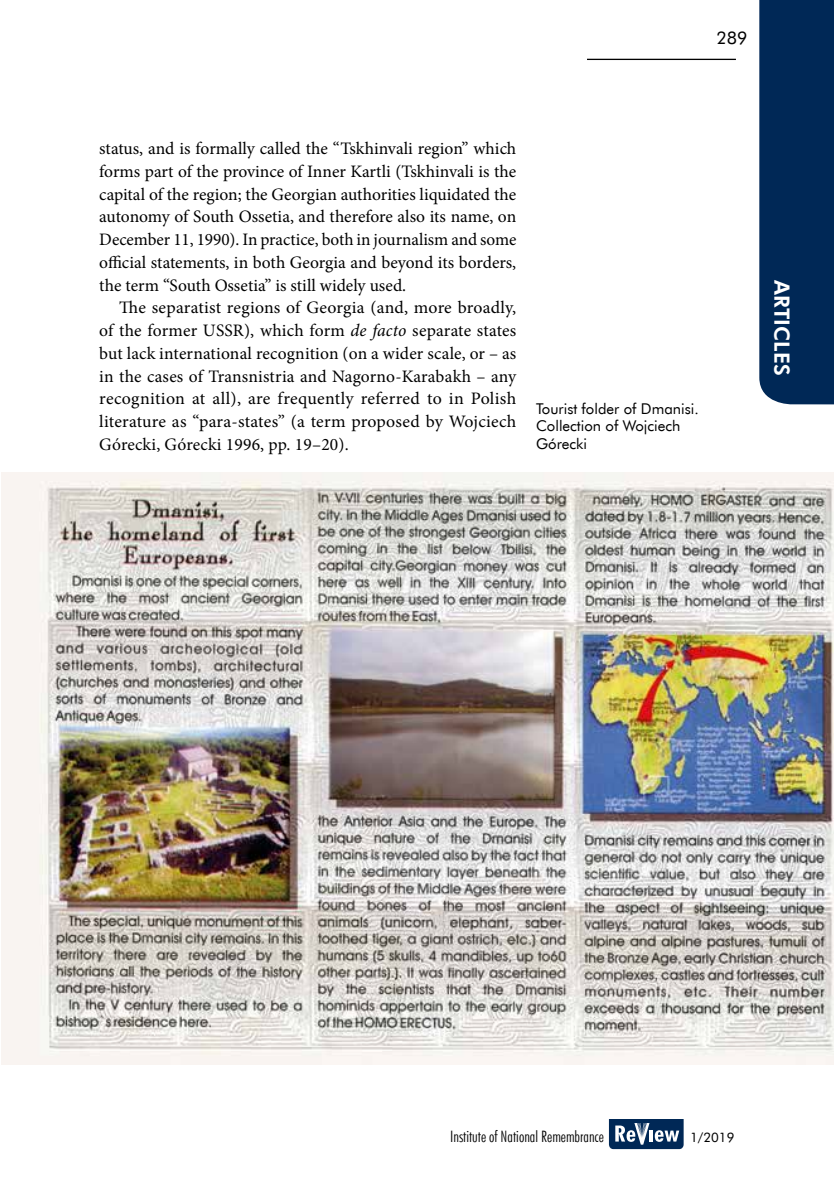
<style>
.page{position:relative;width:834px;height:1191px;background:#fff}
.page>*{position:absolute;margin:0;border:0;box-sizing:border-box;transform-origin:0 0}
.t1{font:21px "Futura Hv EU";color:#fff}
.t2{font:17.5px/22.8px "Minion Pro";letter-spacing:.005em;color:#000;text-align:justify}
.t3{font:17.5px "Futura EU";color:#000}
.t4{font:15.75px "Futura Lt Cn EU";color:#000}
.t5{font:14.88px/17.8px "Futura EU";color:#000}
.t6{font:13.12px "Futura EU";color:#000}
.s1{font-style:italic}
</style>
<div class="page">
<div style="left:759px;top:0;width:74px;height:404px;background:#002856"></div>
<hr style="left:587px;top:59px;width:148px;height:1px;background:#000">
<svg style="left:609px;top:1119px;width:74px;height:30px"></svg>
<img style="left:1px;top:472px;width:832px;height:592px">
<p class="t3" style="left:716px;top:27px;width:32px">289</p>
<p class="t2" style="left:99px;top:137px;width:418px">status, and is formally called the “Tskhinvali region” which forms part of the province of Inner Kartli (Tskhinvali is the capital of the region; the Georgian authorities liquidated the autonomy of South Ossetia, and therefore also its name, on December 11, 1990). In practice, both in journalism and some official statements, in both Georgia and beyond its borders, the term “South Ossetia” is still widely used.</p>
<p class="t2" style="left:99px;top:296px;width:418px;text-indent:20px">The separatist regions of Georgia (and, more broadly, of the former USSR), which form <span class="s1">de facto</span> separate states but lack international recognition (on a wider scale, or – as in the cases of Transnistria and Nagorno-Karabakh – any recognition at all), are frequently referred to in Polish literature as “para-states” (a term proposed by Wojciech Górecki, Górecki 1996, pp. 19–20).</p>
<p class="t5" style="left:536px;top:400px;width:164px">Tourist folder of Dmanisi.<br>Collection of Wojciech<br>Górecki</p>
<p class="t1" style="left:795px;top:280px;width:96px;rotate:90deg">ARTICLES</p>
<p class="t4" style="left:450px;top:1126px;width:155px">Institute of National Remembrance</p>
<p class="t6" style="left:690px;top:1129px;width:46px">1/2019</p>
</div>
